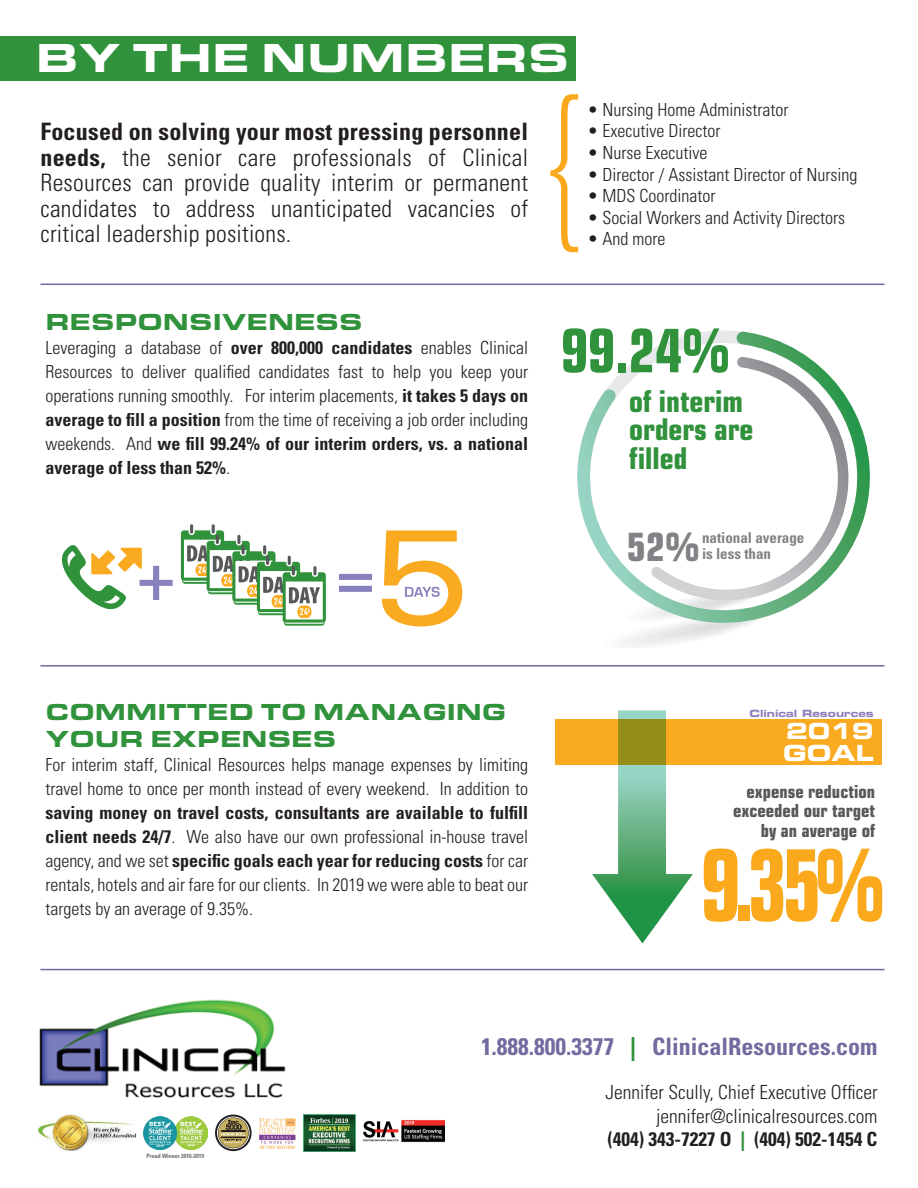
<style>
.page{position:relative;width:918px;height:1188px;background:#fff}
.page>*{position:absolute;margin:0;border:0;box-sizing:border-box;transform-origin:0 0}
.t1{font:100 ultra-condensed 180px "Univers";color:#f9a91b}
.t2{font:expanded 135px "Univers";color:#faaa20}
.t3{font:700 condensed 99px "Eurostile";color:#f9a91b;scale:.8 1}
.t4{font:700 condensed 60px "Eurostile";color:#31923c;scale:.9 1}
.t5{font:900 42px "Eurostile Extended";color:#fff}
.t6{font:700 condensed 39px "Eurostile";color:#808285}
.t7{font:700 condensed 30px/28.5px "Eurostile";color:#31923c}
.t8{font:300 condensed 24px/25.5px "Univers";letter-spacing:.01em;color:#231f20;text-align:justify}
.t9{font:900 24px/27px "Eurostile Extended";color:#31923c}
.t10{font:700 condensed 24px "Univers";color:#716b9f}
.t11{font:22.2px/22.2px "Eurostile Bold Extended Two";color:#fff}
.t12{font:300 condensed 19.5px/23.4px "Univers";color:#231f20;text-align:right}
.t13{font:300 condensed 18px/24px "Univers";color:#231f20;text-align:justify}
.t14{font:700 condensed 18px/19.5px "Eurostile";color:#57585a;text-align:right}
.t15{font:700 condensed 15px/16.5px "Univers";color:#808285}
.t16{font:10.05px "Eurostile Bold Extended Two";color:#8c81bd}
.t17{font:700 condensed 6px "Univers";color:#6c6d70}
.s1{font-weight:700}
.s2{color:#31923c}
.s3{font-weight:700;color:#31923c}
</style>
<div class="page">
<div style="left:555px;top:719px;width:327px;height:46px;background:#faaa20"></div>
<svg style="left:592px;top:710px;width:101px;height:233px"></svg>
<hr style="left:40px;top:969px;width:845px;height:1px;background:#716b9f">
<hr style="left:40px;top:284px;width:845px;height:1px;background:#716b9f">
<hr style="left:40px;top:665px;width:845px;height:2px;background:#716b9f">
<div style="left:0;top:37px;width:576px;height:44px;background:#31923c"></div>
<svg style="left:181px;top:524px;width:145px;height:102px"></svg>
<svg style="left:339px;top:574px;width:33px;height:18px"></svg>
<svg style="left:405px;top:587px;width:35px;height:10px"></svg>
<svg style="left:62px;top:545px;width:111px;height:64px"></svg>
<svg style="left:624px;top:633px;width:96px;height:14px"></svg>
<svg style="left:577px;top:332px;width:293px;height:301px"></svg>
<img style="left:39px;top:999px;width:247px;height:116px">
<img style="left:39px;top:1115px;width:98px;height:36px">
<svg style="left:215px;top:1115px;width:37px;height:36px"></svg>
<svg style="left:260px;top:1148px;width:35px;height:1px"></svg>
<img style="left:259px;top:1118px;width:37px;height:30px">
<img style="left:303px;top:1115px;width:52px;height:36px">
<img style="left:363px;top:1120px;width:81px;height:23px">
<img style="left:143px;top:1116px;width:65px;height:34px">
<h3 class="t5" style="left:36px;top:30px;width:535px">BY THE NUMBERS</h3>
<h3 class="t8" style="left:40px;top:119px;width:489px"><span class="s1">Focused on solving your most pressing personnel needs,</span> the senior care professionals of Clinical Resources can provide quality interim or permanent candidates to address unanticipated vacancies of critical leadership positions.</h3>
<h1 class="t1" style="left:544px;top:69px;width:41px">{</h1>
<p class="t13" style="left:588px;top:97px;width:202px">• Nursing Home Administrator</p>
<p class="t13" style="left:588px;top:119px;width:134px">• Executive Director</p>
<p class="t13" style="left:588px;top:141px;width:121px">• Nurse Executive</p>
<p class="t13" style="left:588px;top:162px;width:271px">• Director / Assistant Director of Nursing</p>
<p class="t13" style="left:588px;top:184px;width:129px">• MDS Coordinator</p>
<p class="t13" style="left:588px;top:205px;width:259px">• Social Workers and Activity Directors</p>
<p class="t13" style="left:588px;top:227px;width:79px">• And more</p>
<h3 class="t9" style="left:45px;top:310px;width:319px">RESPONSIVENESS</h3>
<p class="t13" style="left:45px;top:336px;width:484px">Leveraging a database of <span class="s1">over 800,000 candidates</span> enables Clinical Resources to deliver qualified candidates fast to help you keep your operations running smoothly. For interim placements, <span class="s1">it takes 5 days on average to fill a position</span> from the time of receiving a job order including weekends. And <span class="s1">we fill 99.24% of our interim orders, vs. a national average of less than 52%</span>.</p>
<h2 class="t2" style="left:371px;top:496px;width:101px">5</h2>
<h3 class="t9" style="left:45px;top:700px;width:463px">COMMITTED TO MANAGING<br>YOUR EXPENSES</h3>
<p class="t13" style="left:45px;top:753px;width:484px">For interim staff, Clinical Resources helps manage expenses by limiting travel home to once per month instead of every weekend. In addition to</p>
<p class="t13" style="left:45px;top:801px;width:484px"><span class="s1">saving money on travel costs, consultants are available to fulfill client needs 24/7</span>. We also have our own professional in-house travel agency, and we set <span class="s1">specific goals each year for reducing costs</span> for car rentals, hotels and air fare for our clients. In 2019 we were able to beat our targets by an average of 9.35%.</p>
<h3 class="t4" style="left:561px;top:314px;width:189px">99.24%</h3>
<h3 class="t7" style="left:629px;top:387px;width:126px">of interim orders are filled</h3>
<h3 class="t6" style="left:626px;top:523px;width:74px">52%</h3>
<p class="t15" style="left:702px;top:529px;width:104px">national average is less than</p>
<p class="t16" style="left:749px;top:706px;width:126px">Clinical Resources</p>
<p class="t11" style="left:783px;top:720px;width:92px">2019<br>GOAL</p>
<p class="t14" style="left:733px;top:782px;width:143px">expense reduction exceeded our target by an average of</p>
<h3 class="t3" style="left:701px;top:826px;width:231px">9.35%</h3>
<p class="t17" style="left:147px;top:1152px;width:59px">Proud Winner 2016-2019</p>
<h3 class="t10" style="left:481px;top:1032px;width:398px">1.888.800.3377 <span class="s2">|</span> ClinicalResources.com</h3>
<p class="t12" style="left:606px;top:1081px;width:273px">Jennifer Scully, Chief Executive Officer jennifer@clinicalresources.com<br><span class="s1">(404) 343-7227 O</span> <span class="s3">|</span> <span class="s1">(404) 502-1454 C</span></p>
</div>
